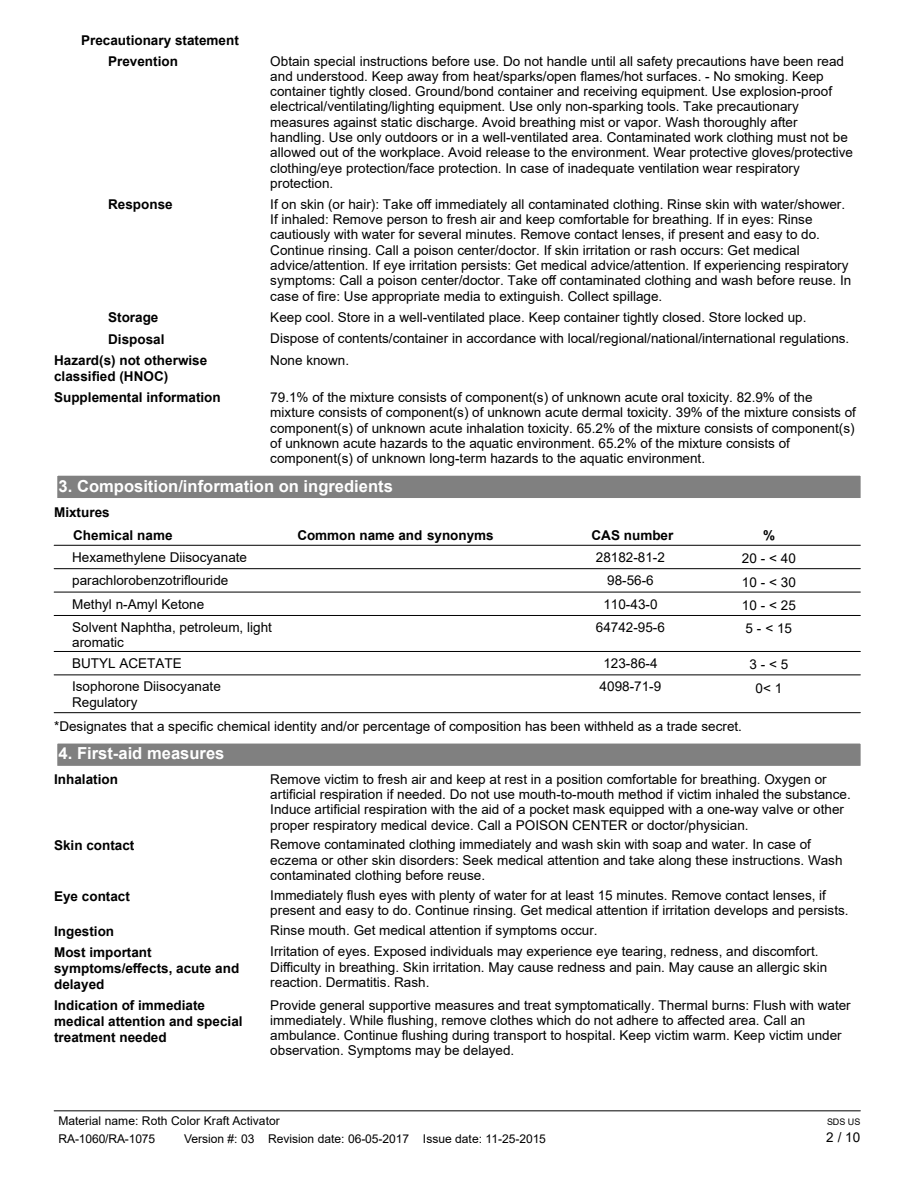
<style>
.page{position:relative;width:919px;height:1188px;background:#fff}
.page>*{position:absolute;margin:0;border:0;box-sizing:border-box;transform-origin:0 0}
.t1{font:700 16.5px "Arial";color:#fff}
.t2{font:13.5px/15.3px "Arial";color:#000}
.t3{font:700 13.5px/16.2px "Arial";color:#000}
.t4{font:12px/18px "Arial";letter-spacing:-.005em;color:#000}
.t5{font:9px "Arial";color:#000}
</style>
<div class="page">
<div style="left:55px;top:473px;width:808px;height:28px;background:#808080;border:3px solid #fff"></div>
<hr style="left:54px;top:545px;width:806px;height:1px;background:#000">
<hr style="left:54px;top:568px;width:806px;height:1px;background:#000">
<hr style="left:54px;top:592px;width:806px;height:1px;background:#000">
<hr style="left:54px;top:615px;width:806px;height:1px;background:#000">
<hr style="left:54px;top:651px;width:806px;height:1px;background:#000">
<hr style="left:54px;top:674px;width:806px;height:1px;background:#000">
<hr style="left:54px;top:712px;width:806px;height:1px;background:#000">
<div style="left:55px;top:741px;width:808px;height:28px;background:#808080;border:3px solid #fff"></div>
<hr style="left:54px;top:1110px;width:806px;height:1px;background:#000">
<p class="t3" style="left:108px;top:31px;width:132px;line-height:21.3px;text-indent:-27px">Precautionary statement<br>Prevention</p>
<p class="t2" style="left:270px;top:54px;width:584px">Obtain special instructions before use. Do not handle until all safety precautions have been read and understood. Keep away from heat/sparks/open flames/hot surfaces. - No smoking. Keep container tightly closed. Ground/bond container and receiving equipment. Use explosion-proof electrical/ventilating/lighting equipment. Use only non-sparking tools. Take precautionary measures against static discharge. Avoid breathing mist or vapor. Wash thoroughly after handling. Use only outdoors or in a well-ventilated area. Contaminated work clothing must not be allowed out of the workplace. Avoid release to the environment. Wear protective gloves/protective clothing/eye protection/face protection. In case of inadequate ventilation wear respiratory protection.</p>
<p class="t3" style="left:108px;top:198px;width:66px">Response</p>
<p class="t2" style="left:270px;top:198px;width:582px">If on skin (or hair): Take off immediately all contaminated clothing. Rinse skin with water/shower.<br>If inhaled: Remove person to fresh air and keep comfortable for breathing. If in eyes: Rinse cautiously with water for several minutes. Remove contact lenses, if present and easy to do.<br>Continue rinsing. Call a poison center/doctor. If skin irritation or rash occurs: Get medical advice/attention. If eye irritation persists: Get medical advice/attention. If experiencing respiratory symptoms: Call a poison center/doctor. Take off contaminated clothing and wash before reuse. In case of fire: Use appropriate media to extinguish. Collect spillage.</p>
<p class="t3" style="left:108px;top:310px;width:52px">Storage</p>
<p class="t2" style="left:270px;top:310px;width:537px">Keep cool. Store in a well-ventilated place. Keep container tightly closed. Store locked up.</p>
<p class="t3" style="left:108px;top:332px;width:58px">Disposal</p>
<p class="t2" style="left:270px;top:332px;width:580px">Dispose of contents/container in accordance with local/regional/national/international regulations.</p>
<p class="t3" style="left:54px;top:353px;width:155px">Hazard(s) not otherwise classified (HNOC)</p>
<p class="t2" style="left:270px;top:354px;width:80px">None known.</p>
<p class="t3" style="left:54px;top:390px;width:168px">Supplemental information</p>
<p class="t2" style="left:270px;top:391px;width:587px">79.1% of the mixture consists of component(s) of unknown acute oral toxicity. 82.9% of the mixture consists of component(s) of unknown acute dermal toxicity. 39% of the mixture consists of component(s) of unknown acute inhalation toxicity. 65.2% of the mixture consists of component(s) of unknown acute hazards to the aquatic environment. 65.2% of the mixture consists of component(s) of unknown long-term hazards to the aquatic environment.</p>
<p class="t1" style="left:59px;top:480px;width:336px">3. Composition/information on ingredients</p>
<p class="t3" style="left:73px;top:502px;width:101px;line-height:22.8px;text-indent:-19px">Mixtures<br>Chemical name</p>
<p class="t3" style="left:297px;top:528px;width:198px">Common name and synonyms</p>
<p class="t3" style="left:591px;top:528px;width:83px">CAS number</p>
<p class="t3" style="left:762px;top:528px;width:14px">%</p>
<p class="t2" style="left:72px;top:551px;width:176px">Hexamethylene Diisocyanate</p>
<p class="t2" style="left:595px;top:551px;width:71px">28182-81-2</p>
<p class="t2" style="left:741px;top:552px;width:56px">20-&lt;40</p>
<p class="t2" style="left:72px;top:574px;width:158px">parachlorobenzotriflouride</p>
<p class="t2" style="left:607px;top:574px;width:48px">98-56-6</p>
<p class="t2" style="left:741px;top:576px;width:56px">10-&lt;30</p>
<p class="t2" style="left:72px;top:597px;width:134px">Methyl n-Amyl Ketone</p>
<p class="t2" style="left:603px;top:597px;width:56px">110-43-0</p>
<p class="t2" style="left:741px;top:599px;width:56px">10-&lt;25</p>
<p class="t2" style="left:72px;top:621px;width:201px">Solvent Naphtha, petroleum, light</p>
<p class="t2" style="left:595px;top:621px;width:71px">64742-95-6</p>
<p class="t2" style="left:72px;top:636px;width:53px">aromatic</p>
<p class="t2" style="left:745px;top:622px;width:48px">5-&lt;15</p>
<p class="t2" style="left:72px;top:657px;width:111px">BUTYL ACETATE</p>
<p class="t2" style="left:603px;top:657px;width:56px">123-86-4</p>
<p class="t2" style="left:749px;top:658px;width:40px">3-&lt;5</p>
<p class="t2" style="left:72px;top:680px;width:150px">Isophorone Diisocyanate</p>
<p class="t2" style="left:599px;top:680px;width:63px">4098-71-9</p>
<p class="t2" style="left:72px;top:696px;width:67px">Regulatory</p>
<p class="t2" style="left:755px;top:682px;width:28px">0&lt; 1</p>
<p class="t2" style="left:54px;top:720px;width:689px">*Designates that a specific chemical identity and/or percentage of composition has been withheld as a trade secret.</p>
<p class="t1" style="left:59px;top:747px;width:167px">4. First-aid measures</p>
<p class="t2" style="left:270px;top:772px;width:581px">Remove victim to fresh air and keep at rest in a position comfortable for breathing. Oxygen or artificial respiration if needed. Do not use mouth-to-mouth method if victim inhaled the substance.<br>Induce artificial respiration with the aid of a pocket mask equipped with a one-way valve or other proper respiratory medical device. Call a POISON CENTER or doctor/physician.</p>
<p class="t3" style="left:54px;top:773px;width:65px">Inhalation</p>
<p class="t3" style="left:54px;top:838px;width:82px">Skin contact</p>
<p class="t2" style="left:270px;top:838px;width:573px">Remove contaminated clothing immediately and wash skin with soap and water. In case of eczema or other skin disorders: Seek medical attention and take along these instructions. Wash contaminated clothing before reuse.</p>
<p class="t2" style="left:270px;top:889px;width:579px">Immediately flush eyes with plenty of water for at least 15 minutes. Remove contact lenses, if present and easy to do. Continue rinsing. Get medical attention if irritation develops and persists.</p>
<p class="t3" style="left:54px;top:889px;width:77px">Eye contact</p>
<p class="t3" style="left:54px;top:924px;width:62px">Ingestion</p>
<p class="t2" style="left:270px;top:921px;width:549px;line-height:20.9px">Rinse mouth. Get medical attention if symptoms occur.<br>Irritation of eyes. Exposed individuals may experience eye tearing, redness, and discomfort.</p>
<p class="t2" style="left:270px;top:960px;width:558px">Difficulty in breathing. Skin irritation. May cause redness and pain. May cause an allergic skin reaction. Dermatitis. Rash.</p>
<p class="t3" style="left:54px;top:945px;width:186px">Most important symptoms/effects, acute and delayed</p>
<p class="t3" style="left:54px;top:998px;width:190px">Indication of immediate medical attention and special treatment needed</p>
<p class="t2" style="left:270px;top:998px;width:581px">Provide general supportive measures and treat symptomatically. Thermal burns: Flush with water immediately. While flushing, remove clothes which do not adhere to affected area. Call an ambulance. Continue flushing during transport to hospital. Keep victim warm. Keep victim under observation. Symptoms may be delayed.</p>
<p class="t4" style="left:59px;top:1113px;width:223px">Material name: Roth Color Kraft Activator<br>RA-1060/RA-1075</p>
<p class="t4" style="left:184px;top:1131px;width:363px">Version #: 03 Revision date: 06-05-2017 Issue date: 11-25-2015</p>
<p class="t5" style="left:826px;top:1119px;width:35px">SDS US</p>
<p class="t2" style="left:826px;top:1131px;width:36px">2/10</p>
</div>
